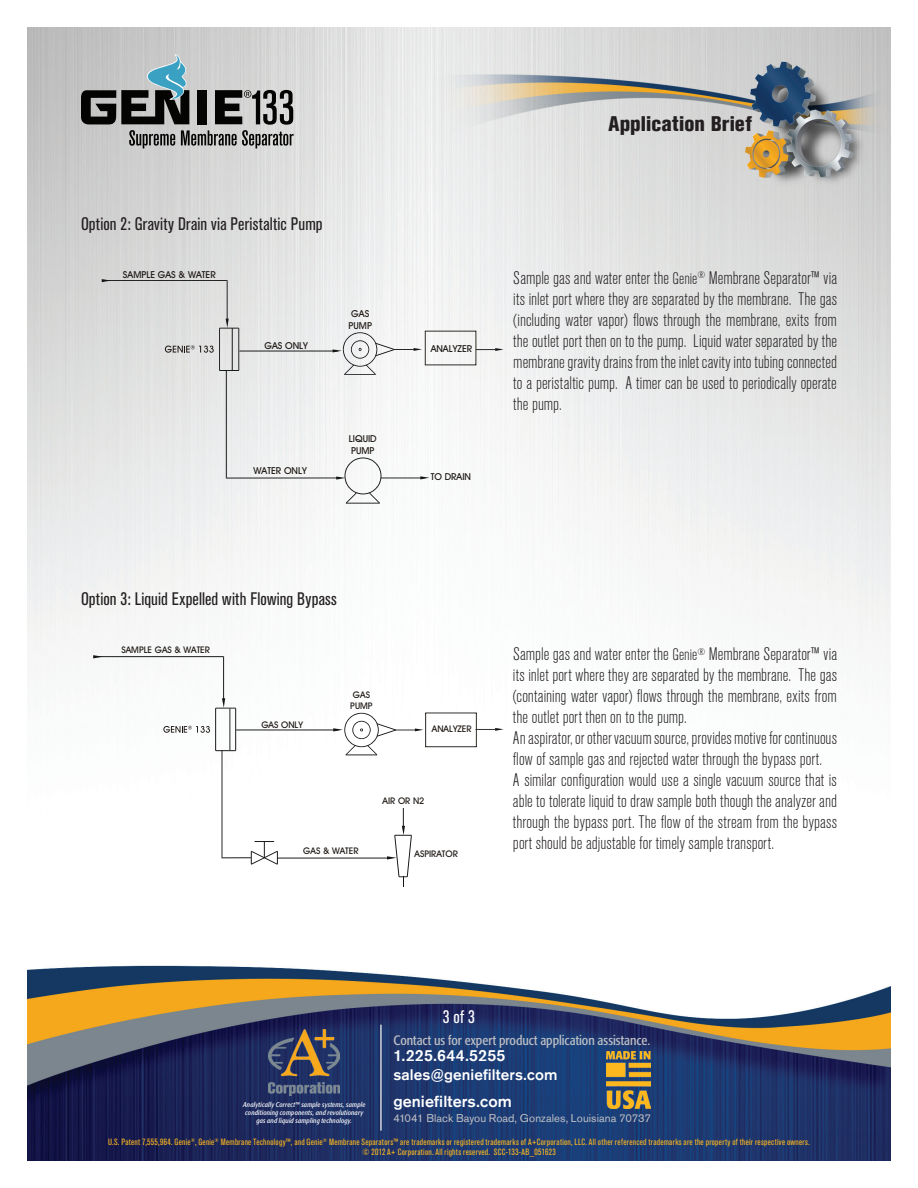
<style>
.page{position:relative;width:918px;height:1188px;background:#fff}
.page>*{position:absolute;margin:0;border:0;box-sizing:border-box;transform-origin:0 0}
.t1{font:800 condensed 21px "Akzidenz Grotesk BE";letter-spacing:.005em;color:#231f20}
.t2{font:300 condensed 18px/21px "Akzidenz Grotesk BE";letter-spacing:.005em;color:#231f20;text-align:justify}
.t3{font:condensed 18px "Akzidenz Grotesk BE";letter-spacing:.01em;color:#231f20}
.t4{font:condensed 18px "Akzidenz Grotesk BE";color:#fff}
.t5{font:500 16.05px "Akzidenz Grotesk Std";letter-spacing:.005em;color:#fff}
.t6{font:500 15.3px "Akzidenz Grotesk Std";letter-spacing:.01em;color:#fff}
.t7{font:condensed 13.5px "Formata";color:#bebfc3}
.t8{font:11.25px "Akzidenz Grotesk Std";letter-spacing:.005em;color:#bebfc3}
.t9{font:500 9.6px/11.6px "Avant Garde IT Cby BT";color:#1d1814}
.t10{font:500 9.15px/10.9px "Avant Garde IT Cby BT";color:#1d1814}
.t11{font:condensed 9px/9.8px "Akzidenz Grotesk BE";letter-spacing:.03em;color:#fcb71e;text-align:center}
.t12{font:italic condensed 6.9px/7.9px "Formata";letter-spacing:.025em;color:#fff;text-align:center}
.s1{font-size:16.5px}
</style>
<div class="page">
<img style="left:27px;top:27px;width:864px;height:1134px">
<svg style="left:81px;top:54px;width:213px;height:94px;background:#939797"></svg>
<hr style="left:425px;top:331px;width:51px;height:1px;background:#1d1814">
<hr style="left:475px;top:331px;width:1px;height:34px;background:#1d1814">
<hr style="left:425px;top:364px;width:51px;height:1px;background:#1d1814">
<svg style="left:476px;top:348px;width:28px;height:3px"></svg>
<svg style="left:102px;top:279px;width:327px;height:225px"></svg>
<svg style="left:477px;top:728px;width:27px;height:3px"></svg>
<hr style="left:426px;top:713px;width:50px;height:1px;background:#1d1814">
<hr style="left:476px;top:713px;width:1px;height:34px;background:#1d1814">
<hr style="left:426px;top:746px;width:50px;height:1px;background:#1d1814">
<svg style="left:93px;top:655px;width:333px;height:232px"></svg>
<img style="left:269px;top:1030px;width:71px;height:66px">
<hr style="left:380px;top:1025px;width:2px;height:106px;background:#d9dce1">
<img style="left:607px;top:1051px;width:43px;height:57px">
<p class="t3" style="left:81px;top:213px;width:243px">Option 2: Gravity Drain via Peristaltic Pump</p>
<p class="t9" style="left:123px;top:268px;width:94px">SAMPLE GAS &amp; WATER</p>
<p class="t9" style="left:349px;top:308px;width:25px">GAS<br>PUMP</p>
<p class="t9" style="left:265px;top:340px;width:45px">GAS ONLY</p>
<p class="t9" style="left:431px;top:342px;width:43px">ANALYZER</p>
<p class="t9" style="left:253px;top:465px;width:55px">WATER ONLY</p>
<p class="t9" style="left:349px;top:433px;width:29px">LIQUID<br>PUMP</p>
<p class="t9" style="left:431px;top:470px;width:42px">TO DRAIN</p>
<p class="t1" style="left:608px;top:112px;width:145px">Application Brief</p>
<p class="t2" style="left:513px;top:268px;width:325px">Sample gas and water enter the <span class="s1">Genie</span><sup>®</sup> Membrane Separator™ via its inlet port where they are separated by the membrane. The gas (including water vapor) flows through the membrane, exits from the outlet port then on to the pump. Liquid water separated by the membrane gravity drains from the inlet cavity into tubing connected to a peristaltic pump. A timer can be used to periodically operate the pump.</p>
<p class="t3" style="left:81px;top:588px;width:257px">Option 3: Liquid Expelled with Flowing Bypass</p>
<p class="t10" style="left:121px;top:645px;width:90px">SAMPLE GAS &amp; WATER</p>
<p class="t10" style="left:261px;top:719px;width:43px">GAS ONLY</p>
<p class="t10" style="left:350px;top:689px;width:24px">GAS<br>PUMP</p>
<p class="t10" style="left:432px;top:723px;width:41px">ANALYZER</p>
<p class="t10" style="left:303px;top:845px;width:57px">GAS &amp; WATER</p>
<p class="t10" style="left:383px;top:795px;width:43px">AIR OR N2</p>
<p class="t10" style="left:415px;top:848px;width:45px">ASPIRATOR</p>
<p class="t2" style="left:513px;top:644px;width:326px;text-align:left">Sample gas and water enter the <span class="s1">Genie</span><sup>®</sup> Membrane Separator™ via its inlet port where they are separated by the membrane. The gas (containing water vapor) flows through the membrane, exits from the outlet port then on to the pump.<br>An aspirator, or other vacuum source, provides motive for continuous flow of sample gas and rejected water through the bypass port.<br>A similar configuration would use a single vacuum source that is able to tolerate liquid to draw sample both though the analyzer and through the bypass port. The flow of the stream from the bypass port should be adjustable for timely sample transport.</p>
<p class="t4" style="left:443px;top:1006px;width:34px">3 of 3</p>
<p class="t7" style="left:393px;top:1032px;width:258px">Contact us for expert product application assistance.</p>
<p class="t5" style="left:393px;top:1046px;width:114px">1.225.644.5255</p>
<p class="t6" style="left:393px;top:1065px;width:166px">sales@geniefilters.com</p>
<p class="t5" style="left:393px;top:1092px;width:120px">geniefilters.com</p>
<p class="t8" style="left:393px;top:1112px;width:259px">41041 Black Bayou Road, Gonzales, Louisiana 70737</p>
<p class="t11" style="left:108px;top:1137px;width:703px">U.S. Patent 7,555,964. Genie<sup>®</sup>, Genie<sup>®</sup> Membrane Technology™, and Genie<sup>®</sup> Membrane Separators™ are trademarks or registered trademarks of A+Corporation, LLC. All other referenced trademarks are the property of their respective owners. © 2012 A+ Corporation. All rights reserved. SCC-133-AB_051623</p>
<p class="t12" style="left:243px;top:1100px;width:124px">Analytically Correct™ sample systems, sample conditioning components, and revolutionary gas and liquid sampling technology.</p>
</div>
